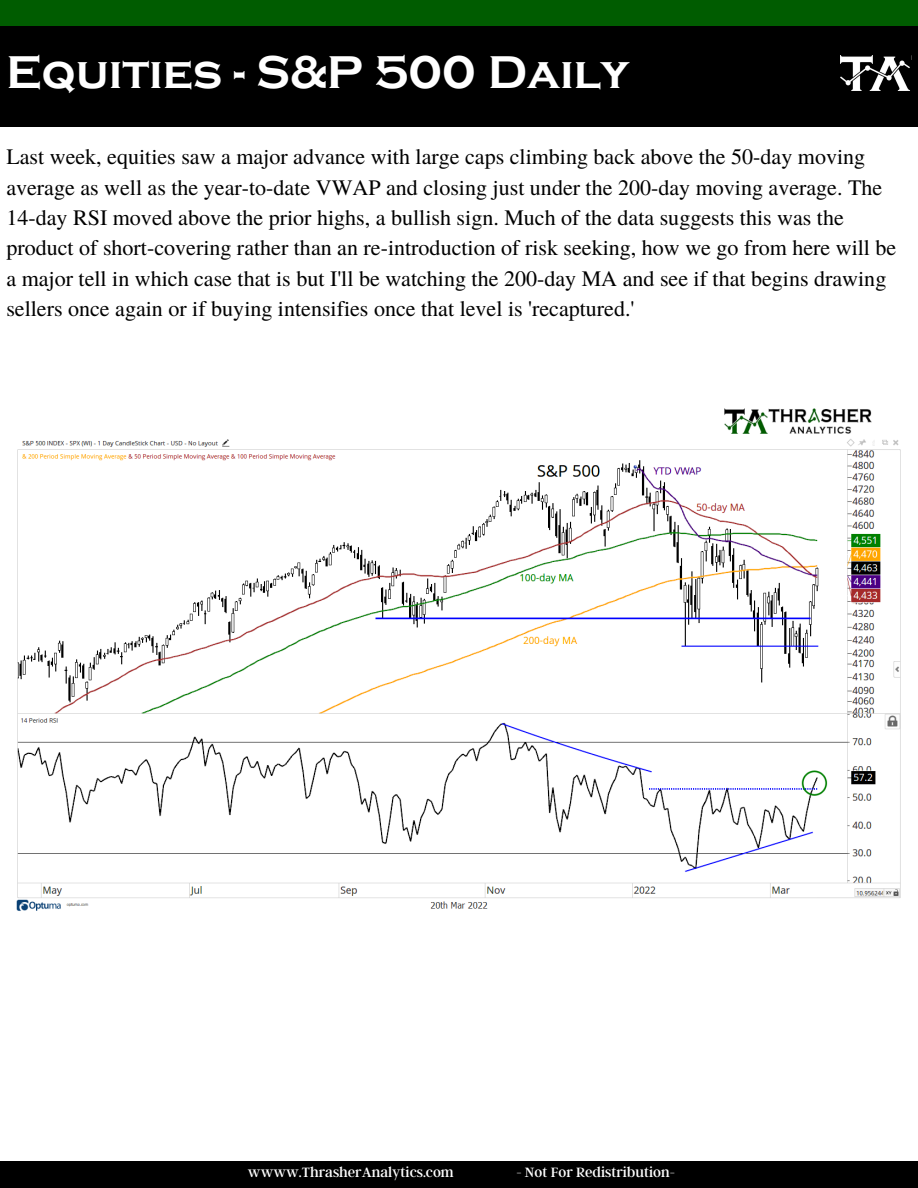
<style>
.page{position:relative;width:918px;height:1188px;background:#fff}
.page>*{position:absolute;margin:0;border:0;box-sizing:border-box;transform-origin:0 0}
.t1{font:700 47.25px "Copperplate Gothic";color:#fff}
.t2{font:22.05px/30.3px "Te X Gyre Termes";color:#000}
.t3{font:15px "Argent CF";color:#fff}
</style>
<div class="page">
<div style="left:0;top:0;width:918px;height:27px;background:#005c00"></div>
<div style="left:0;top:1162px;width:918px;height:26px;background:#000"></div>
<div style="left:0;top:26px;width:918px;height:101px;background:#000"></div>
<img style="left:840px;top:56px;width:70px;height:35px">
<img style="left:16px;top:408px;width:885px;height:503px">
<h1 class="t1" style="left:6px;top:46px;width:624px">Equities - S&amp;P 500 Daily</h1>
<p class="t2" style="left:6px;top:141px;width:892px">Last week, equities saw a major advance with large caps climbing back above the 50-day moving average as well as the year-to-date VWAP and closing just under the 200-day moving average. The 14-day RSI moved above the prior highs, a bullish sign. Much of the data suggests this was the product of short-covering rather than an re-introduction of risk seeking, how we go from here will be a major tell in which case that is but I'll be watching the 200-day MA and see if that begins drawing sellers once again or if buying intensifies once that level is 'recaptured.'</p>
<p class="t3" style="left:248px;top:1162px;width:207px">wwww.ThrasherAnalytics.com</p>
<p class="t3" style="left:516px;top:1162px;width:160px">- Not For Redistribution-</p>
</div>
